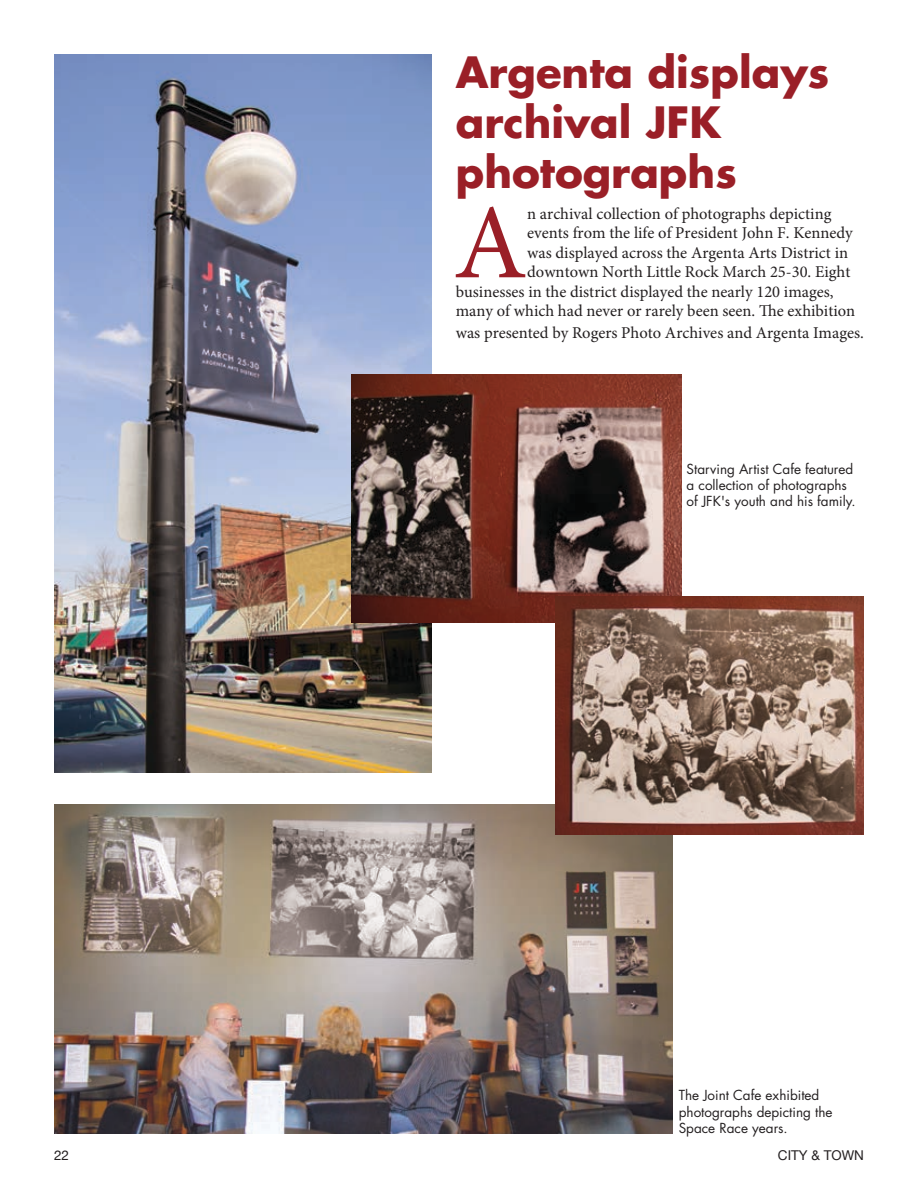
<style>
.page{position:relative;width:918px;height:1188px;background:#fff}
.page>*{position:absolute;margin:0;border:0;box-sizing:border-box;transform-origin:0 0}
.t1{font:106.5px "Minion Pro";color:#9a1f27}
.t2{font:700 42px/50.4px "Futura";color:#9a1f27}
.t3{font:16.5px "Minion Pro";color:#231f20}
.t4{font:13.5px/16.2px "Futura";color:#231f20}
.t5{font:13.5px "Helvetica Neue";color:#231f20}
</style>
<div class="page">
<img style="left:54px;top:54px;width:378px;height:718px">
<img style="left:351px;top:375px;width:330px;height:247px">
<img style="left:54px;top:804px;width:618px;height:330px">
<img style="left:556px;top:596px;width:308px;height:239px">
<h2 class="t2" style="left:456px;top:46px;width:375px">Argenta displays archival JFK photographs</h2>
<h1 class="t1" style="left:454px;top:172px;width:75px">A</h1>
<p class="t3" style="left:527px;top:202px;width:306px">n archival collection of photographs depicting</p>
<p class="t3" style="left:527px;top:222px;width:327px">events from the life of President John F. Kennedy</p>
<p class="t3" style="left:527px;top:241px;width:322px">was displayed across the Argenta Arts District in</p>
<p class="t3" style="left:527px;top:261px;width:325px">downtown North Little Rock March 25-30. Eight</p>
<p class="t3" style="left:456px;top:280px;width:379px">businesses in the district displayed the nearly 120 images,</p>
<p class="t3" style="left:456px;top:300px;width:401px">many of which had never or rarely been seen. The exhibition</p>
<p class="t3" style="left:456px;top:322px;width:410px">was presented by Rogers Photo Archives and Argenta Images.</p>
<p class="t4" style="left:687px;top:461px;width:170px">Starving Artist Cafe featured a collection of photographs of JFK's youth and his family.</p>
<p class="t4" style="left:679px;top:1087px;width:155px">The Joint Cafe exhibited photographs depicting the<br>Space Race years.</p>
<p class="t5" style="left:54px;top:1148px;width:17px">22</p>
<p class="t5" style="left:778px;top:1148px;width:88px">CITY &amp; TOWN</p>
</div>
